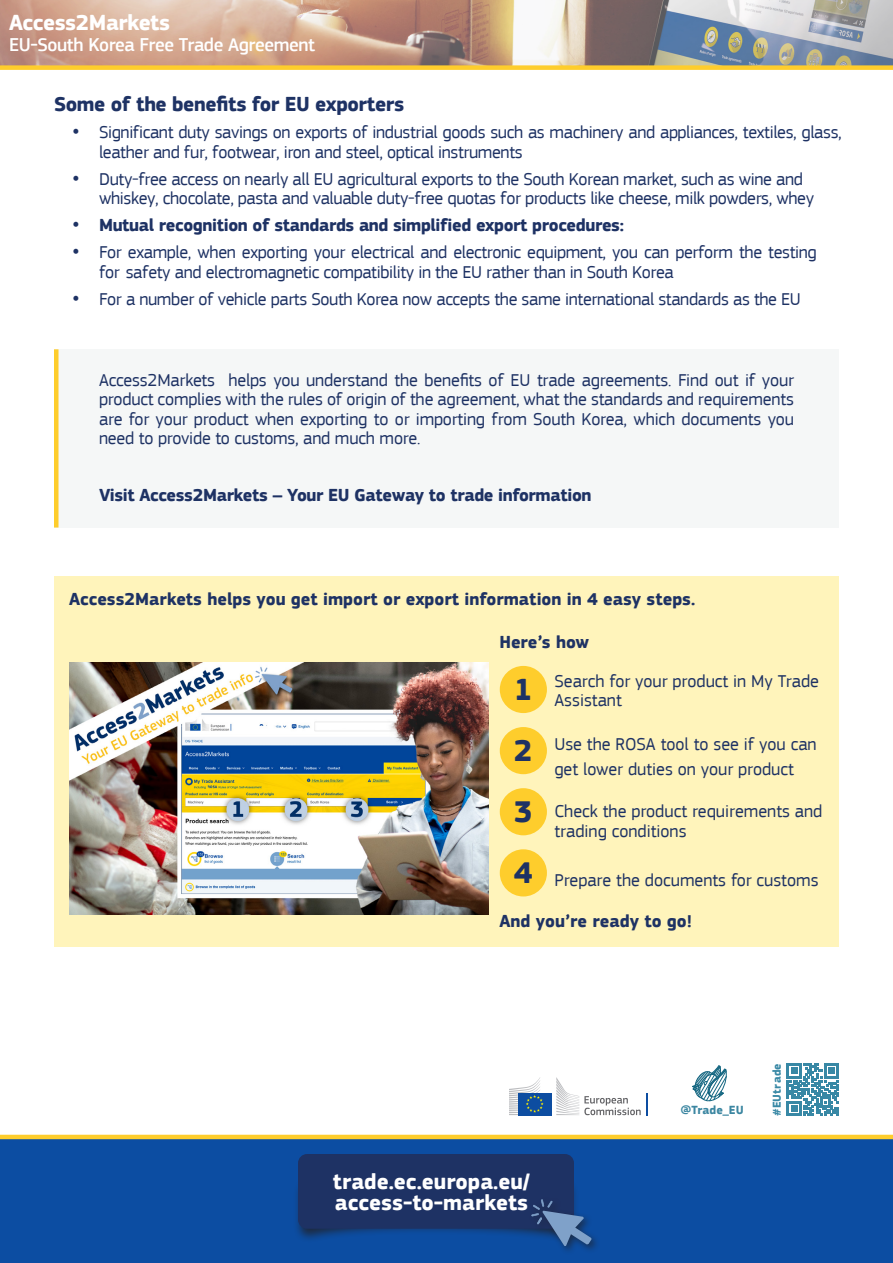
<style>
.page{position:relative;width:893px;height:1263px;background:#fff}
.page>*{position:absolute;margin:0;border:0;box-sizing:border-box;transform-origin:0 0}
.t1{font:700 31.5px "EC Square Sans Pro";color:#1e3264}
.t2{font:700 22.5px/21px "EC Square Sans Pro";color:#fff}
.t3{font:700 22.5px "EC Square Sans Pro";letter-spacing:-.02em;color:#fff}
.t4{font:700 21px "EC Square Sans Pro";letter-spacing:-.02em;color:#1e3264}
.t5{font:500 19.2px "EC Square Sans Pro";letter-spacing:-.02em;color:#fff}
.Paragraph_Style_1{font:18px/19.5px "EC Square Sans Pro";letter-spacing:-.02em;color:#1e3264}
.Paragraph_Style_1-2{font:18px/19.5px "EC Square Sans Pro";color:#1e3264}
.Paragraph_Style_1-3{font:700 18px "EC Square Sans Pro";letter-spacing:-.02em;color:#1e3264}
.Paragraph_Style_1-4{font:700 18px "EC Square Sans Pro";color:#1e3264}
.t6{font:700 12.15px "EC Square Sans Pro";color:#3b86a1}
.t7{font:700 11.85px "EC Square Sans Pro";letter-spacing:.02em;color:#3888a5}
.s1{font-size:27px}
.s2{font-weight:400;font-size:27px}
</style>
<div class="page">
<div style="left:54px;top:349px;width:785px;height:178px;background:#f5f7f7"></div>
<hr style="left:54px;top:349px;width:4px;height:178px;background:#fecd2c">
<img style="left:0;top:0;width:893px;height:65px">
<div style="left:0;top:65px;width:893px;height:5px;background:#fecd2c"></div>
<div style="left:0;top:1137px;width:893px;height:126px;background:#0c4da2"></div>
<hr style="left:0;top:1135px;width:893px;height:4px;background:#fecd2c">
<div style="left:293px;top:1177px;width:285px;height:65px;background:#231f20;opacity:.75"></div>
<div style="left:298px;top:1154px;width:276px;height:75px;background:#1e3264;border-radius:9px"></div>
<div style="left:528px;top:1197px;width:73px;height:58px;background:#231f20;opacity:.6"></div>
<svg style="left:302px;top:1177px;width:290px;height:69px"></svg>
<svg style="left:692px;top:1065px;width:35px;height:37px"></svg>
<hr style="left:646px;top:1093px;width:2px;height:22px;background:#0d4da1">
<svg style="left:556px;top:1077px;width:85px;height:38px"></svg>
<div style="left:518px;top:1093px;width:33px;height:22px;background:#0d4da1"></div>
<svg style="left:510px;top:1077px;width:34px;height:38px"></svg>
<svg style="left:787px;top:1063px;width:52px;height:52px"></svg>
<div style="left:54px;top:576px;width:785px;height:371px;background:#fff4bb"></div>
<img style="left:69px;top:662px;width:420px;height:252px">
<div style="left:500px;top:666px;width:47px;height:47px;background:#fecd2c;border-radius:50%"></div>
<div style="left:500px;top:727px;width:47px;height:47px;background:#fecd2c;border-radius:50%"></div>
<div style="left:500px;top:788px;width:47px;height:47px;background:#fecd2c;border-radius:50%"></div>
<div style="left:500px;top:849px;width:47px;height:47px;background:#fecd2c;border-radius:50%"></div>
<p class="t3" style="left:9px;top:9px;width:163px">Access2Markets</p>
<p class="t5" style="left:9px;top:33px;width:308px">EU-South Korea Free Trade Agreement</p>
<p class="t4" style="left:54px;top:92px;width:352px">Some of the benefits for EU exporters</p>
<p class="Paragraph_Style_1" style="left:99px;top:123px;width:744px;text-indent:-27px"><span class="s1">•</span> Significant duty savings on exports of industrial goods such as machinery and appliances, textiles, glass, leather and fur, footwear, iron and steel, optical instruments</p>
<p class="Paragraph_Style_1" style="left:99px;top:169px;width:717px;text-indent:-27px"><span class="s1">•</span> Duty-free access on nearly all EU agricultural exports to the South Korean market, such as wine and whiskey, chocolate, pasta and valuable duty-free quotas for products like cheese, milk powders, whey</p>
<p class="Paragraph_Style_1-3" style="left:72px;top:214px;width:553px"><span class="s2">•</span> Mutual recognition of standards and simplified export procedures:</p>
<p class="Paragraph_Style_1" style="left:99px;top:243px;width:719px;text-indent:-27px"><span class="s1">•</span> For example, when exporting your electrical and electronic equipment, you can perform the testing for safety and electromagnetic compatibility in the EU rather than in South Korea</p>
<p class="Paragraph_Style_1" style="left:72px;top:289px;width:730px"><span class="s1">•</span> For a number of vehicle parts South Korea now accepts the same international standards as the EU</p>
<p class="Paragraph_Style_1" style="left:99px;top:370px;width:696px;text-align:justify">Access2Markets helps you understand the benefits of EU trade agreements. Find out if your product complies with the rules of origin of the agreement, what the standards and requirements are for your product when exporting to or importing from South Korea, which documents you need to provide to customs, and much more.</p>
<p class="Paragraph_Style_1-3" style="left:99px;top:484px;width:494px">Visit Access2Markets – Your EU Gateway to trade information</p>
<p class="Paragraph_Style_1-4" style="left:69px;top:588px;width:628px">Access2Markets helps you get import or export information in 4 easy steps.</p>
<p class="Paragraph_Style_1-3" style="left:499px;top:631px;width:91px">Here’s how</p>
<p class="Paragraph_Style_1-2" style="left:554px;top:671px;width:266px">Search for your product in My Trade<br>Assistant</p>
<p class="Paragraph_Style_1-2" style="left:554px;top:731px;width:264px;line-height:25.5px">Use the ROSA tool to see if you can get lower duties on your product</p>
<p class="Paragraph_Style_1-2" style="left:554px;top:802px;width:269px">Check the product requirements and trading conditions</p>
<p class="Paragraph_Style_1-2" style="left:554px;top:871px;width:266px">Prepare the documents for customs</p>
<p class="Paragraph_Style_1-4" style="left:499px;top:911px;width:194px">And you’re ready to go!</p>
<p class="t1" style="left:514px;top:670px;width:20px">1</p>
<p class="t1" style="left:514px;top:732px;width:20px">2</p>
<p class="t1" style="left:514px;top:793px;width:20px">3</p>
<p class="t1" style="left:514px;top:854px;width:20px">4</p>
<p class="t2" style="left:333px;top:1172px;width:199px">trade.ec.europa.eu/ access-to-markets</p>
<p class="t6" style="left:681px;top:1102px;width:65px">@Trade_EU</p>
<p class="t7" style="left:770px;top:1116px;width:54px;rotate:-90deg">#EUtrade</p>
</div>
